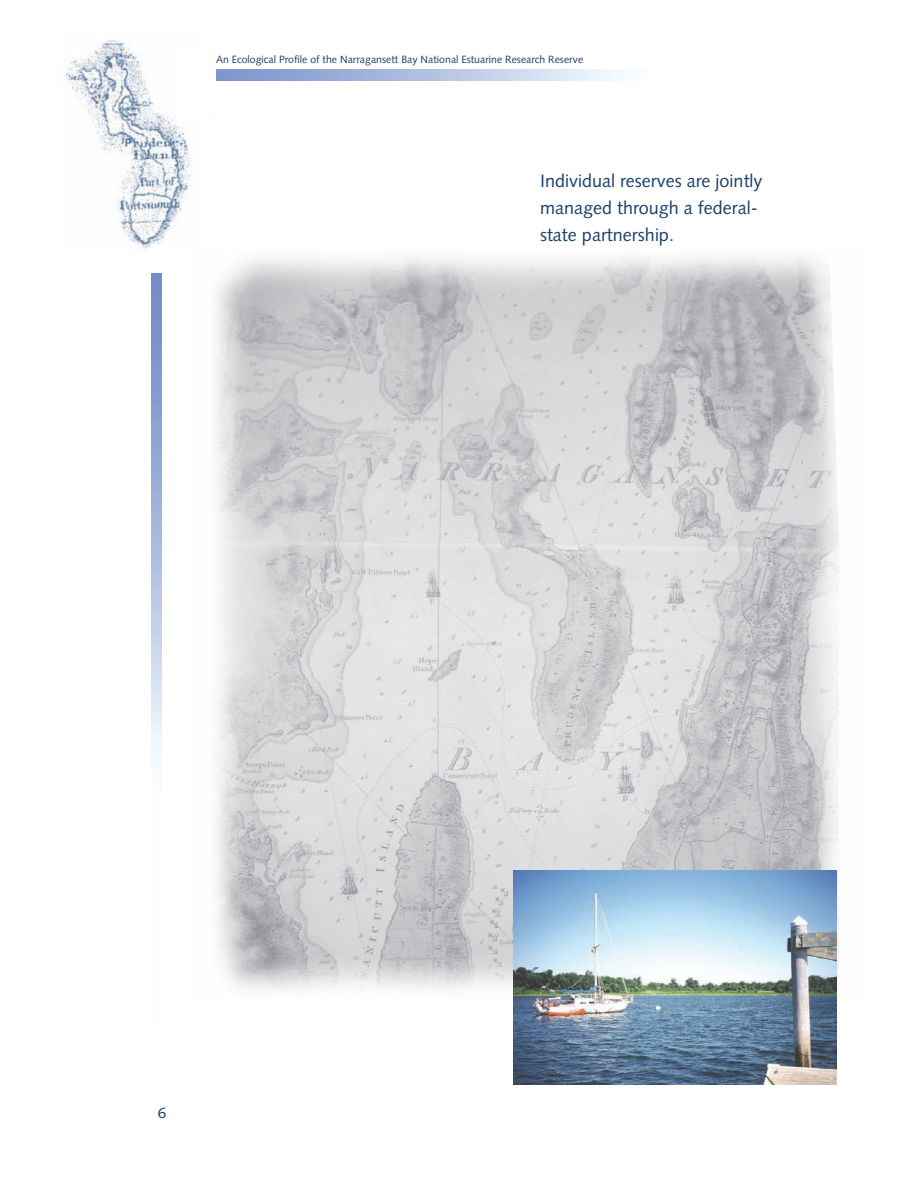
<style>
.page{position:relative;width:918px;height:1188px;background:#fff}
.page>*{position:absolute;margin:0;border:0;box-sizing:border-box;transform-origin:0 0}
.t1{font:18px/27px "Syntax";color:#1b3e6a}
.t2{font:15px "Syntax";color:#1b3e6a}
.t3{font:10.5px "Syntax";color:#1b3e6a}
</style>
<div class="page">
<img style="left:65px;top:39px;width:127px;height:210px">
<svg style="left:176px;top:50px;width:16px;height:71px"></svg>
<img style="left:215px;top:257px;width:624px;height:733px">
<img style="left:513px;top:871px;width:324px;height:213px">
<p class="t3" style="left:216px;top:53px;width:369px">An Ecological Profile of the Narragansett Bay National Estuarine Research Reserve</p>
<p class="t1" style="left:540px;top:167px;width:224px">Individual reserves are jointly managed through a federal&shy;state partnership.</p>
<p class="t2" style="left:158px;top:1104px;width:10px">6</p>
</div>
